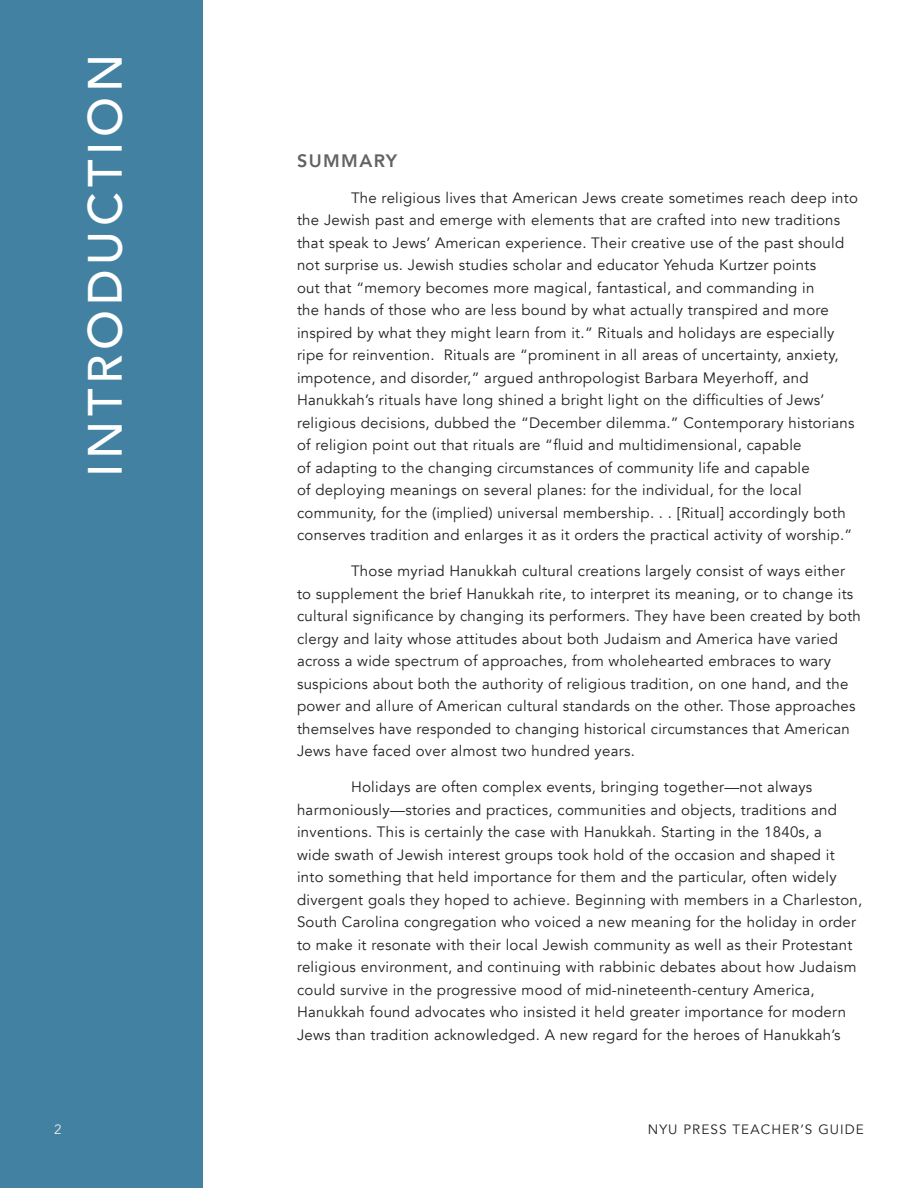
<style>
.page{position:relative;width:918px;height:1188px;background:#fff}
.page>*{position:absolute;margin:0;border:0;box-sizing:border-box;transform-origin:0 0}
.t1{font:500 48px "Avenir";letter-spacing:.1em;color:#fff}
.t2{font:800 18px "Avenir";letter-spacing:.08em;color:#636366}
.t3{font:15px/22.5px "Avenir";letter-spacing:.02em;color:#231f20}
.t4{font:13.5px "Avenir";letter-spacing:.08em;color:#231f20}
.t5{font:13.5px "Avenir";color:#eeeeef}
</style>
<div class="page">
<div style="left:0;top:0;width:202px;height:1188px;background:#4281a1"></div>
<h1 class="t1" style="left:64px;top:477px;width:425px;rotate:-90deg">INTRODUCTION</h1>
<p class="t2" style="left:297px;top:146px;width:102px">SUMMARY</p>
<p class="t3" style="left:297px;top:186px;width:563px;text-indent:54px">The religious lives that American Jews create sometimes reach deep into the Jewish past and emerge with elements that are crafted into new traditions that speak to Jews’ American experience. Their creative use of the past should not surprise us. Jewish studies scholar and educator Yehuda Kurtzer points<br>out that “memory becomes more magical, fantastical, and commanding in<br>the hands of those who are less bound by what actually transpired and more inspired by what they might learn from it.” Rituals and holidays are especially ripe for reinvention. Rituals are “prominent in all areas of uncertainty, anxiety, impotence, and disorder,” argued anthropologist Barbara Meyerhoff, and Hanukkah’s rituals have long shined a bright light on the difficulties of Jews’ religious decisions, dubbed the “December dilemma.” Contemporary historians of religion point out that rituals are “fluid and multidimensional, capable<br>of adapting to the changing circumstances of community life and capable<br>of deploying meanings on several planes: for the individual, for the local community, for the (implied) universal membership. . . [Ritual] accordingly both conserves tradition and enlarges it as it orders the practical activity of worship.”</p>
<p class="t3" style="left:297px;top:560px;width:565px;text-indent:54px">Those myriad Hanukkah cultural creations largely consist of ways either to supplement the brief Hanukkah rite, to interpret its meaning, or to change its cultural significance by changing its performers. They have been created by both clergy and laity whose attitudes about both Judaism and America have varied across a wide spectrum of approaches, from wholehearted embraces to wary suspicions about both the authority of religious tradition, on one hand, and the power and allure of American cultural standards on the other. Those approaches themselves have responded to changing historical circumstances that American Jews have faced over almost two hundred years.</p>
<p class="t3" style="left:297px;top:776px;width:567px;text-indent:54px">Holidays are often complex events, bringing together—not always harmoniously—stories and practices, communities and objects, traditions and inventions. This is certainly the case with Hanukkah. Starting in the 1840s, a<br>wide swath of Jewish interest groups took hold of the occasion and shaped it into something that held importance for them and the particular, often widely divergent goals they hoped to achieve. Beginning with members in a Charleston, South Carolina congregation who voiced a new meaning for the holiday in order to make it resonate with their local Jewish community as well as their Protestant religious environment, and continuing with rabbinic debates about how Judaism could survive in the progressive mood of mid-nineteenth-century America, Hanukkah found advocates who insisted it held greater importance for modern Jews than tradition acknowledged. A new regard for the heroes of Hanukkah’s</p>
<p class="t5" style="left:54px;top:1121px;width:9px">2</p>
<p class="t4" style="left:648px;top:1121px;width:218px">NYU PRESS TEACHER’S GUIDE</p>
</div>
